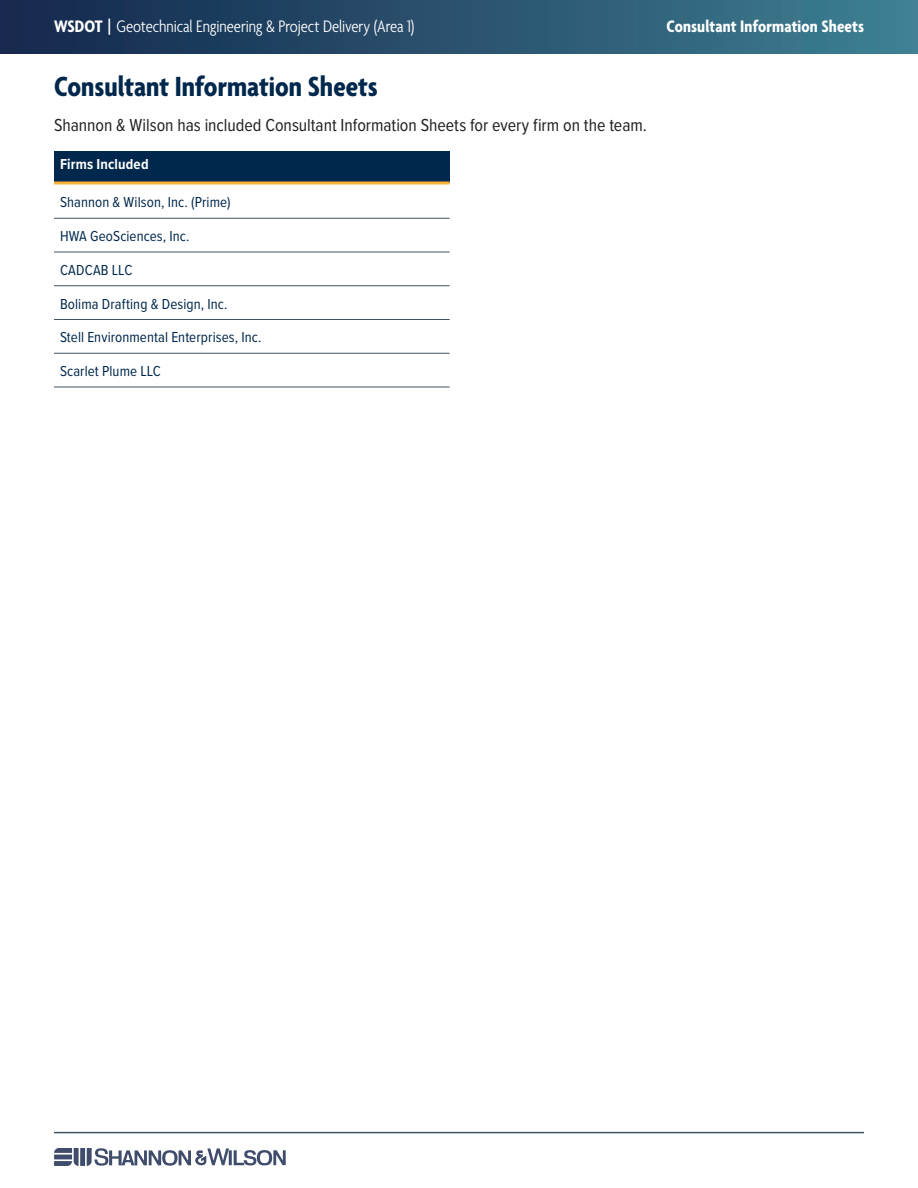
<style>
.page{position:relative;width:918px;height:1188px;background:#fff}
.page>*{position:absolute;margin:0;border:0;box-sizing:border-box;transform-origin:0 0}
.t1{font:700 condensed 30px "Agenda";color:#00284c}
.t2{font:18px "Proxima Nova Cond";color:#231f20}
.t3{font:300 condensed 18px "Agenda";letter-spacing:-.005em;color:#fff}
.t4{font:700 condensed 18px "Agenda";letter-spacing:.005em;color:#fff}
.t5{font:15px "Proxima Nova Cond";letter-spacing:.005em;color:#00284c}
.t6{font:700 15px "Proxima Nova Cond";letter-spacing:.01em;color:#fff}
.s1{font-weight:700}
.s2{font-weight:600}
</style>
<div class="page">
<hr style="left:54px;top:1132px;width:810px;height:1px;background:#3e5364">
<div style="left:54px;top:152px;width:396px;height:31px;background:#00284c"></div>
<hr style="left:54px;top:218px;width:396px;height:1px;background:#3e5364">
<hr style="left:54px;top:252px;width:396px;height:1px;background:#3e5364">
<hr style="left:54px;top:285px;width:396px;height:1px;background:#3e5364">
<hr style="left:54px;top:319px;width:396px;height:1px;background:#3e5364">
<hr style="left:54px;top:353px;width:396px;height:1px;background:#3e5364">
<hr style="left:54px;top:387px;width:396px;height:1px;background:#3e5364">
<hr style="left:54px;top:181px;width:396px;height:3px;background:#ffb238">
<div style="left:0;top:0;width:918px;height:54px;background:linear-gradient(to right,#14274c,#3f7f92)"></div>
<svg style="left:54px;top:1148px;width:232px;height:18px"></svg>
<p class="t3" style="left:54px;top:17px;width:362px"><span class="s1">WSDOT</span> <span class="s2">|</span> Geotechnical Engineering &amp; Project Delivery (Area 1)</p>
<p class="t4" style="left:666px;top:17px;width:199px">Consultant Information Sheets</p>
<p class="t1" style="left:54px;top:70px;width:325px">Consultant Information Sheets</p>
<p class="t2" style="left:54px;top:112px;width:594px">Shannon &amp; Wilson has included Consultant Information Sheets for every firm on the team.</p>
<p class="t6" style="left:60px;top:153px;width:90px">Firms Included</p>
<p class="t5" style="left:60px;top:191px;width:172px">Shannon &amp; Wilson, Inc. (Prime)</p>
<p class="t5" style="left:60px;top:225px;width:131px">HWA GeoSciences, Inc.</p>
<p class="t5" style="left:60px;top:259px;width:74px">CADCAB LLC</p>
<p class="t5" style="left:60px;top:293px;width:169px">Bolima Drafting &amp; Design, Inc.</p>
<p class="t5" style="left:60px;top:326px;width:203px">Stell Environmental Enterprises, Inc.</p>
<p class="t5" style="left:60px;top:360px;width:102px">Scarlet Plume LLC</p>
</div>
